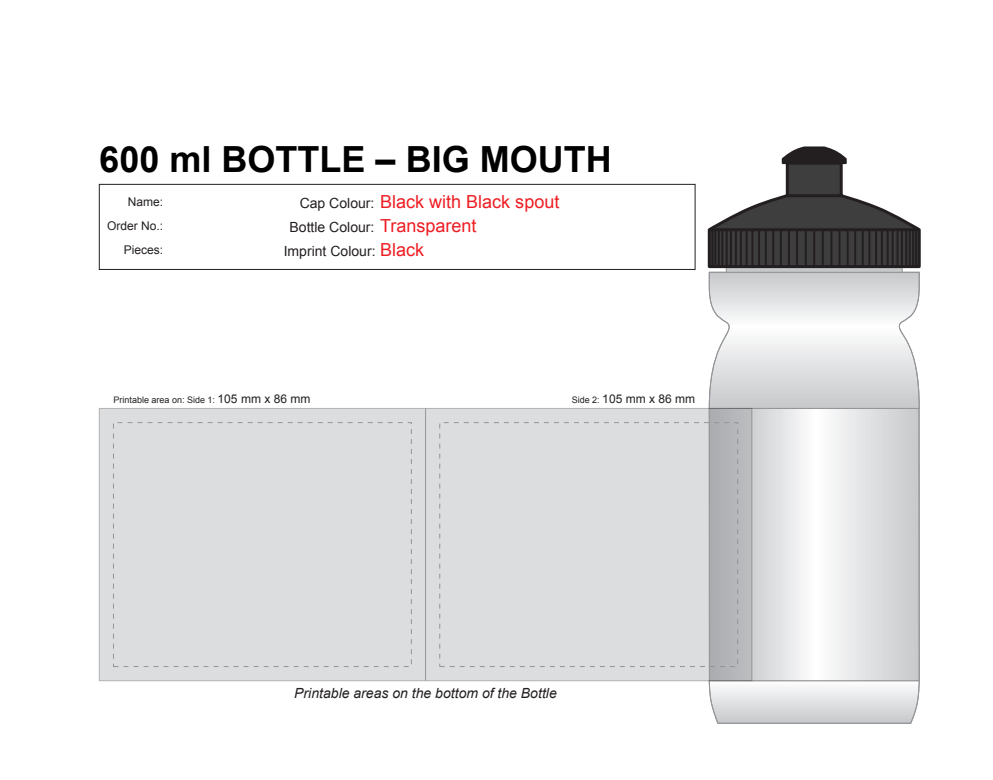
<style>
.page{position:relative;width:993px;height:780px;background:#fff}
.page>*{position:absolute;margin:0;border:0;box-sizing:border-box;transform-origin:0 0}
.t1{font:700 36px "Arial";color:#000}
.t2{font:18px "Arial";color:#ee1d23}
.t3{font:14px/24px "Arial";color:#231f20}
.t4{font:italic 14px "Arial";color:#231f20}
.t5{font:12px/24px "Arial";color:#231f20;text-align:right}
.t6{font:9px "Arial";color:#231f20}
.s1{font-size:14px;color:#231f20}
.s2{font-size:18px;color:#ee1d23}
.s3{font-size:12px}
.s4{font-size:9px}
</style>
<div class="page">
<svg style="left:708px;top:409px;width:212px;height:315px"></svg>
<svg style="left:707px;top:147px;width:214px;height:262px"></svg>
<hr style="left:813px;top:230px;width:2px;height:36px;background:#231f20">
<hr style="left:821px;top:230px;width:2px;height:36px;background:#231f20">
<hr style="left:830px;top:230px;width:2px;height:36px;background:#231f20">
<hr style="left:838px;top:230px;width:2px;height:36px;background:#231f20">
<hr style="left:846px;top:230px;width:2px;height:36px;background:#231f20">
<hr style="left:853px;top:230px;width:2px;height:36px;background:#231f20">
<hr style="left:861px;top:230px;width:2px;height:36px;background:#231f20">
<hr style="left:868px;top:230px;width:2px;height:36px;background:#231f20">
<hr style="left:874px;top:230px;width:2px;height:36px;background:#231f20">
<hr style="left:880px;top:230px;width:2px;height:36px;background:#231f20">
<hr style="left:886px;top:230px;width:2px;height:36px;background:#231f20">
<hr style="left:891px;top:230px;width:2px;height:36px;background:#231f20">
<hr style="left:896px;top:230px;width:2px;height:36px;background:#231f20">
<hr style="left:900px;top:230px;width:2px;height:36px;background:#231f20">
<hr style="left:904px;top:230px;width:2px;height:36px;background:#231f20">
<hr style="left:908px;top:230px;width:2px;height:36px;background:#231f20">
<hr style="left:911px;top:230px;width:2px;height:36px;background:#231f20">
<hr style="left:914px;top:230px;width:2px;height:36px;background:#231f20">
<hr style="left:804px;top:230px;width:2px;height:36px;background:#231f20">
<hr style="left:795px;top:230px;width:2px;height:36px;background:#231f20">
<hr style="left:787px;top:230px;width:2px;height:36px;background:#231f20">
<hr style="left:779px;top:230px;width:2px;height:36px;background:#231f20">
<hr style="left:772px;top:230px;width:2px;height:36px;background:#231f20">
<hr style="left:764px;top:230px;width:2px;height:36px;background:#231f20">
<hr style="left:757px;top:230px;width:2px;height:36px;background:#231f20">
<hr style="left:751px;top:230px;width:2px;height:36px;background:#231f20">
<hr style="left:745px;top:230px;width:2px;height:36px;background:#231f20">
<hr style="left:739px;top:230px;width:2px;height:36px;background:#231f20">
<hr style="left:734px;top:230px;width:2px;height:36px;background:#231f20">
<hr style="left:729px;top:230px;width:2px;height:36px;background:#231f20">
<hr style="left:725px;top:230px;width:2px;height:36px;background:#231f20">
<hr style="left:721px;top:230px;width:2px;height:36px;background:#231f20">
<hr style="left:717px;top:230px;width:2px;height:36px;background:#231f20">
<hr style="left:714px;top:230px;width:2px;height:36px;background:#231f20">
<hr style="left:711px;top:230px;width:2px;height:36px;background:#231f20">
<hr style="left:787px;top:194px;width:53px;height:3px;background:#231f20">
<hr style="left:709px;top:228px;width:209px;height:3px;background:#231f20">
<svg style="left:99px;top:408px;width:653px;height:273px;background:#d8d9da"></svg>
<div style="left:113px;top:422px;width:299px;height:245px;border:1px dashed #939598"></div>
<div style="left:439px;top:422px;width:299px;height:245px;border:1px dashed #939598"></div>
<hr style="left:425px;top:408px;width:1px;height:272px;background:#939598">
<div style="left:99px;top:184px;width:596px;height:86px;border:1px solid #231f20"></div>
<hr style="left:432px;top:425px;width:1px;height:241px;background:#231f20">
<div style="left:432px;top:582px;width:27px;height:56px;background:#dcddde"></div>
<svg style="left:439px;top:653px;width:11px;height:14px"></svg>
<div style="left:432px;top:511px;width:27px;height:57px;background:#dcddde"></div>
<div style="left:432px;top:440px;width:27px;height:57px;background:#dcddde"></div>
<svg style="left:432px;top:420px;width:27px;height:6px"></svg>
<h1 class="t1" style="left:99px;top:135px;width:514px">600 ml BOTTLE – BIG MOUTH</h1>
<p class="t5" style="left:107px;top:190px;width:58px">Name:<br>Order No.:<br>Pieces:</p>
<p class="t2" style="left:299px;top:190px;width:261px"><span class="s1">Cap Colour:</span> Black with Black spout</p>
<p class="t3" style="left:283px;top:215px;width:194px;text-indent:6px">Bottle Colour: <span class="s2">Transparent<br></span>Imprint Colour: <span class="s2">Black</span></p>
<p class="t6" style="left:113px;top:394px;width:198px">Printable area on: Side 1: <span class="s3">105 mm x 86 mm</span></p>
<p class="t5" style="left:571px;top:387px;width:125px"><span class="s4">Side 2:</span> 105 mm x 86 mm</p>
<p class="t4" style="left:294px;top:683px;width:264px">Printable areas on the bottom of the Bottle</p>
</div>
